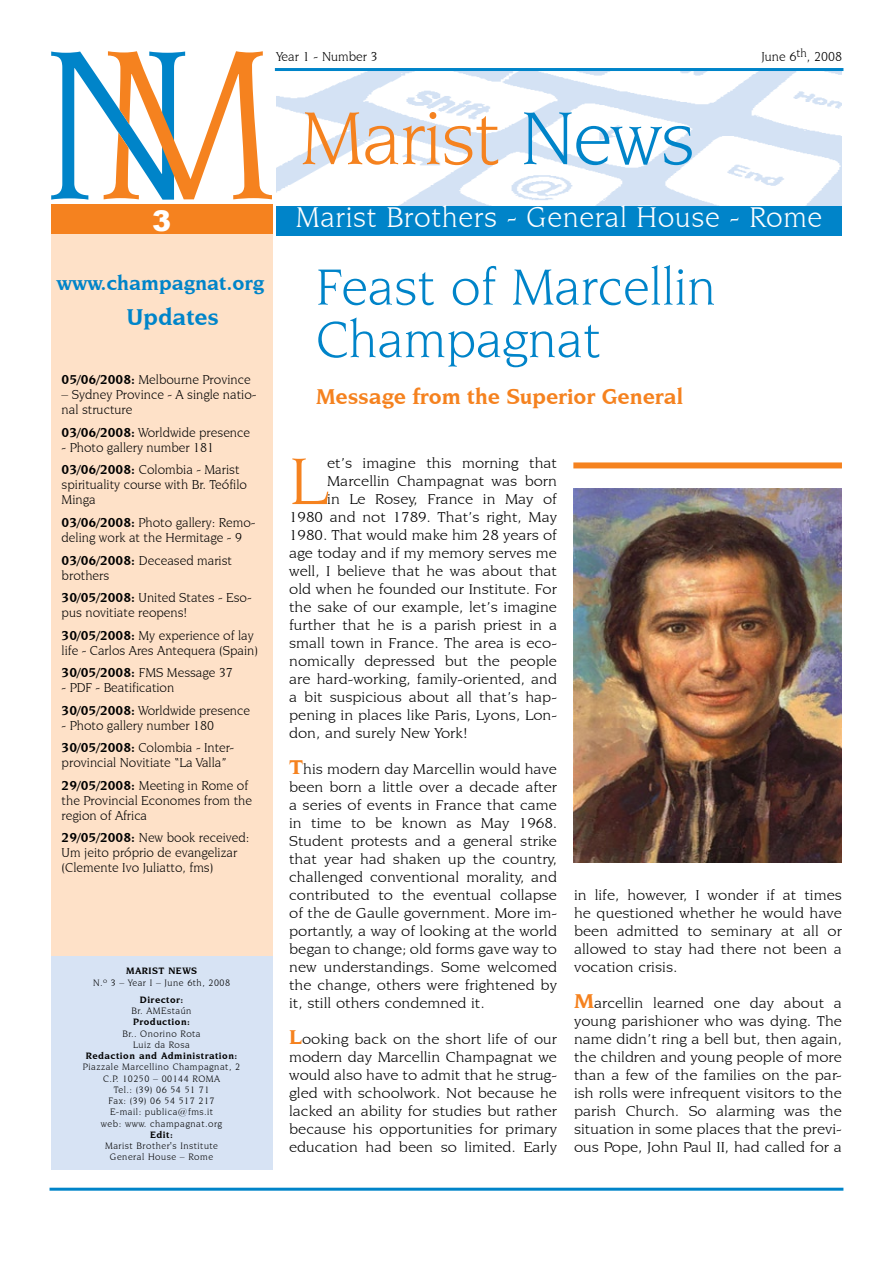
<style>
.page{position:relative;width:893px;height:1263px;background:#fff}
.page>*{position:absolute;margin:0;border:0;box-sizing:border-box;transform-origin:0 0}
.t1{font:79.5px "Novarese IT Cby BT";letter-spacing:-.015em;color:#f5821f}
.t2{font:70.05px "Novarese IT Cby BT";color:#f5821f;scale:1.1 1}
.t3{font:54px/52.5px "Novarese IT Cby BT";color:#0084c9}
.t4{font:30px "Novarese IT Cby BT";letter-spacing:.02em;color:#fff}
.t5{font:900 28.5px "Arial";color:#fff}
.t6{font:700 24px "Novarese IT Cby BT";color:#0085ca}
.t7{font:700 22.5px "Novarese IT Cby BT";color:#f5821f}
.t8{font:700 21px "Novarese IT Cby BT";color:#0084c9}
.t9{font:15px/18px "Novarese IT Cby BT";color:#000;text-align:justify;scale:1.1 1}
.t10{font:13.5px/15px "Novarese IT Cby BT";color:#000}
.t11{font:9.75px/11.2px "Novarese IT Cby BT";letter-spacing:.05em;color:#000;text-align:center}
.t12{font:700 9.75px "Novarese IT Cby BT";letter-spacing:.05em;color:#000}
.s1{font-weight:700}
.s2{color:#0084c9}
.s3{font-weight:700;font-size:21px;color:#f5821f}
</style>
<div class="page">
<img style="left:276px;top:71px;width:566px;height:135px">
<hr style="left:276px;top:68px;width:566px;height:3px;background:#0084c9">
<svg style="left:51px;top:51px;width:221px;height:149px"></svg>
<hr style="left:51px;top:1188px;width:791px;height:3px;background:#0084c9">
<svg style="left:315px;top:139px;width:402px;height:67px"></svg>
<div style="left:51px;top:234px;width:221px;height:730px;background:#fee1c8"></div>
<div style="left:51px;top:956px;width:221px;height:213px;background:#d7e3f4"></div>
<div style="left:51px;top:204px;width:221px;height:30px;background:#f5821f"></div>
<img style="left:573px;top:488px;width:269px;height:375px">
<div style="left:576px;top:462px;width:263px;height:6px;background:#f5821f"></div>
<div style="left:276px;top:206px;width:566px;height:30px;background:#0084c9"></div>
<p class="t10" style="left:276px;top:49px;width:103px">Year 1 - Number 3</p>
<p class="t10" style="left:761px;top:49px;width:82px">June 6<sup>th</sup>, 2008</p>
<h3 class="t5" style="left:152px;top:200px;width:21px">3</h3>
<h3 class="t8" style="left:57px;top:270px;width:209px">www.champagnat.org</h3>
<h3 class="t6" style="left:126px;top:302px;width:94px">Updates</h3>
<p class="t10" style="left:62px;top:372px;width:191px"><span class="s1">05/06/2008:</span> Melbourne Province</p>
<p class="t10" style="left:62px;top:387px;width:196px">– Sydney Province - A single natio&shy;nal structure</p>
<p class="t10" style="left:62px;top:425px;width:190px"><span class="s1">03/06/2008:</span> Worldwide presence</p>
<p class="t10" style="left:62px;top:436px;width:179px;line-height:22.5px">- Photo gallery number 181<br><span class="s1">03/06/2008:</span> Colombia - Marist</p>
<p class="t10" style="left:62px;top:477px;width:187px">spirituality course with Br. Teófilo<br>Minga</p>
<p class="t10" style="left:62px;top:515px;width:195px"><span class="s1">03/06/2008:</span> Photo gallery: Remo&shy;deling work at the Hermitage - 9</p>
<p class="t10" style="left:62px;top:552px;width:172px"><span class="s1">03/06/2008:</span> Deceased marist brothers</p>
<p class="t10" style="left:62px;top:590px;width:191px"><span class="s1">30/05/2008:</span> United States - Eso&shy;pus novitiate reopens!</p>
<p class="t10" style="left:62px;top:627px;width:198px"><span class="s1">30/05/2008:</span> My experience of lay life - Carlos Ares Antequera (Spain)</p>
<p class="t10" style="left:62px;top:665px;width:173px"><span class="s1">30/05/2008:</span> FMS Message 37</p>
<p class="t10" style="left:62px;top:676px;width:190px;line-height:22.5px">- PDF - Beatification<br><span class="s1">30/05/2008:</span> Worldwide presence</p>
<p class="t10" style="left:62px;top:714px;width:174px;line-height:22.5px">- Photo gallery number 180<br><span class="s1">30/05/2008:</span> Colombia - Inter-</p>
<p class="t10" style="left:62px;top:751px;width:188px;line-height:22.5px">provincial Novitiate “La Valla”<br><span class="s1">29/05/2008:</span> Meeting in Rome of</p>
<p class="t10" style="left:62px;top:792px;width:192px">the Provincial Economes from the region of Africa</p>
<p class="t10" style="left:62px;top:830px;width:189px"><span class="s1">29/05/2008:</span> New book received:<br>Um jeito próprio de evangelizar (Clemente Ivo Juliatto, fms)</p>
<p class="t12" style="left:126px;top:965px;width:72px">MARIST NEWS</p>
<p class="t11" style="left:93px;top:977px;width:139px">N.º 3 – Year I – June 6th, 2008</p>
<p class="t12" style="left:140px;top:994px;width:45px">Director:</p>
<p class="t11" style="left:132px;top:1005px;width:61px">Br. AMEstaún</p>
<p class="t12" style="left:133px;top:1016px;width:58px">Production:</p>
<p class="t11" style="left:122px;top:1028px;width:80px">Br.. Onorino Rota<br>Luiz da Rosa</p>
<p class="t12" style="left:86px;top:1050px;width:153px">Redaction and Administration:</p>
<p class="t11" style="left:83px;top:1061px;width:159px">Piazzale Marcellino Champagnat, 2<br>C.P. 10250 – 00144 ROMA<br>Tel.: (39) 06 54 51 71<br>Fax: (39) 06 54 517 217<br>E-mail: publica@fms.it<br>web: www. champagnat.org</p>
<p class="t12" style="left:150px;top:1129px;width:24px">Edit:</p>
<p class="t11" style="left:105px;top:1140px;width:115px">Marist Brother's Institute<br>General House – Rome</p>
<h1 class="t1" style="left:300px;top:91px;width:396px">Marist <span class="s2">News</span></h1>
<h3 class="t4" style="left:296px;top:199px;width:528px">Marist Brothers - General House - Rome</h3>
<h3 class="t3" style="left:316px;top:260px;width:401px">Feast of Marcellin<br>Champagnat</h3>
<h3 class="t7" style="left:316px;top:382px;width:368px">Message from the Superior General</h3>
<h2 class="t2" style="left:289px;top:440px;width:36px">L</h2>
<p class="t9" style="left:327px;top:454px;width:210px">et’s imagine this morning that</p>
<p class="t9" style="left:327px;top:472px;width:210px">Marcellin Champagnat was born</p>
<p class="t9" style="left:327px;top:490px;width:210px">in Le Rosey, France in May of</p>
<p class="t9" style="left:289px;top:508px;width:245px">1980 and not 1789. That’s right, May</p>
<p class="t9" style="left:289px;top:526px;width:245px">1980. That would make him 28 years of</p>
<p class="t9" style="left:289px;top:544px;width:245px">age today and if my memory serves me</p>
<p class="t9" style="left:289px;top:562px;width:245px">well, I believe that he was about that</p>
<p class="t9" style="left:289px;top:580px;width:245px">old when he founded our Institute. For</p>
<p class="t9" style="left:289px;top:598px;width:245px">the sake of our example, let’s imagine</p>
<p class="t9" style="left:289px;top:616px;width:245px">further that he is a parish priest in a</p>
<p class="t9" style="left:289px;top:634px;width:245px">small town in France. The area is eco-</p>
<p class="t9" style="left:289px;top:652px;width:245px">nomically depressed but the people</p>
<p class="t9" style="left:289px;top:670px;width:245px">are hard-working, family-oriented, and</p>
<p class="t9" style="left:289px;top:688px;width:245px">a bit suspicious about all that’s hap-</p>
<p class="t9" style="left:289px;top:706px;width:245px">pening in places like Paris, Lyons, Lon-</p>
<p class="t9" style="left:289px;top:724px;width:164px">don, and surely New York!</p>
<p class="t9" style="left:289px;top:760px;width:245px"><span class="s3">T</span>his modern day Marcellin would have been born a little over a decade after a series of events in France that came in time to be known as May 1968.<br>Student protests and a general strike that year had shaken up the country, challenged conventional morality, and contributed to the eventual collapse of the de Gaulle government. More im&shy;portantly, a way of looking at the world began to change; old forms gave way to new understandings. Some welcomed the change, others were frightened by it, still others condemned it.</p>
<p class="t9" style="left:289px;top:1030px;width:245px"><span class="s3">L</span>ooking back on the short life of our modern day Marcellin Champagnat we would also have to admit that he strug&shy;gled with schoolwork. Not because he lacked an ability for studies but rather because his opportunities for primary education had been so limited. Early</p>
<p class="t9" style="left:574px;top:886px;width:245px">in life, however, I wonder if at times he questioned whether he would have been admitted to seminary at all or allowed to stay had there not been a vocation crisis.</p>
<p class="t9" style="left:574px;top:994px;width:245px"><span class="s3">M</span>arcellin learned one day about a young parishioner who was dying. The name didn’t ring a bell but, then again, the children and young people of more than a few of the families on the par&shy;ish rolls were infrequent visitors to the parish Church. So alarming was the situation in some places that the previ&shy;ous Pope, John Paul II, had called for a</p>
</div>
